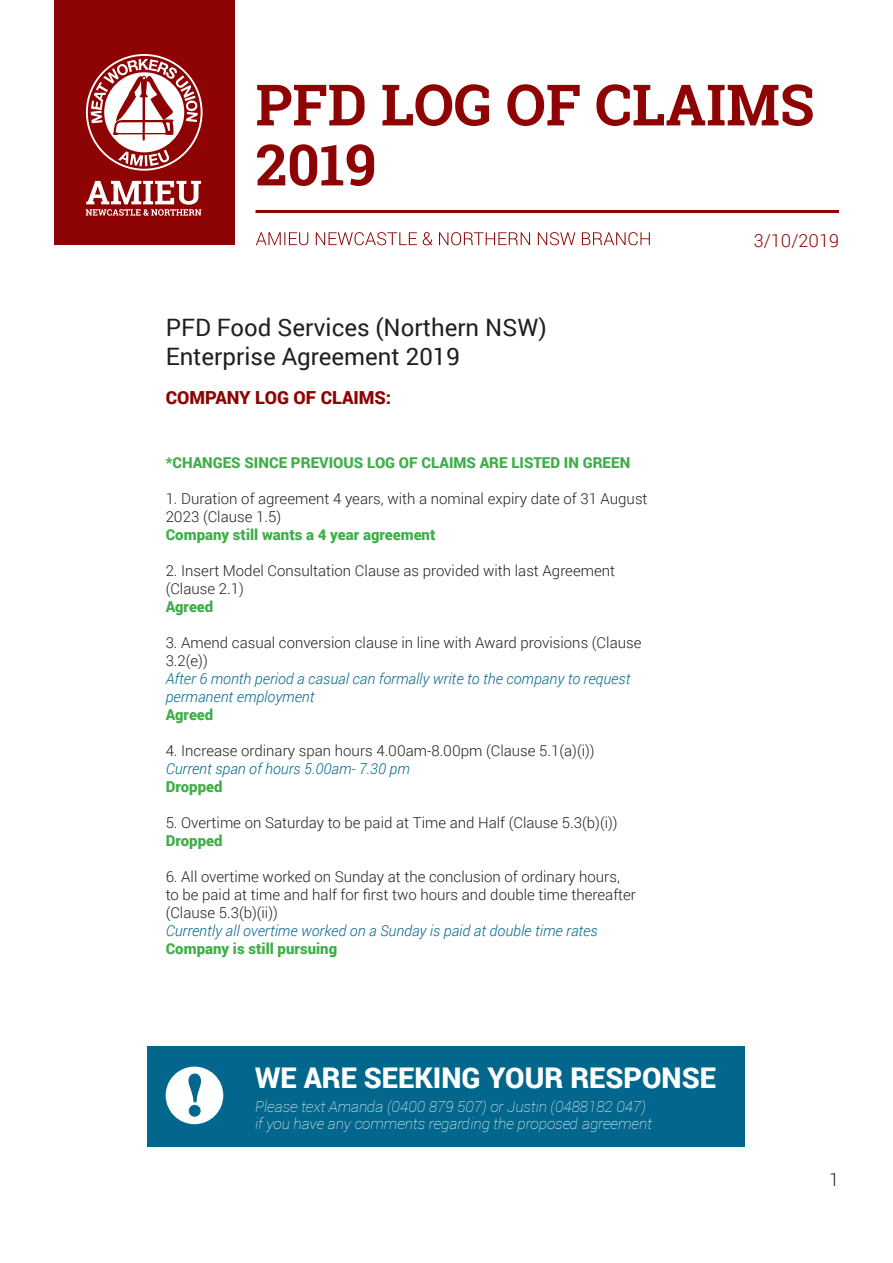
<style>
.page{position:relative;width:893px;height:1263px;background:#fff}
.page>*{position:absolute;margin:0;border:0;box-sizing:border-box;transform-origin:0 0}
.t1{font:62.25px "Stencil";color:#03678d}
.t2{font:700 57px/60px "Roboto Slab";color:#8e0303}
.t3{font:900 28.5px "Roboto";color:#fff}
.t4{font:24px/28.8px "Roboto";color:#231f20}
.t5{font:900 18px "Roboto";color:#8e0303}
.t6{font:300 18px "Roboto";color:#8e0303}
.t7{font:300 18px "Roboto";color:#231f20}
.t8{font:300 15px/18px "Roboto";color:#231f20}
.t9{font:italic 300 15px/18px "Roboto";color:#03678d}
.t10{font:900 15px "Roboto";color:#40ae49}
.t11{font:italic 100 15px "Roboto";color:#fff}
</style>
<div class="page">
<div style="left:54px;top:0;width:180px;height:244px;background:#8e0303"></div>
<svg style="left:86px;top:54px;width:117px;height:117px"></svg>
<svg style="left:86px;top:181px;width:115px;height:35px"></svg>
<svg style="left:256px;top:232px;width:394px;height:13px"></svg>
<hr style="left:256px;top:210px;width:583px;height:3px;background:#8e0303">
<div style="left:148px;top:1046px;width:597px;height:101px;background:#03678d"></div>
<div style="left:166px;top:1066px;width:57px;height:58px;background:#fff;border-radius:50%"></div>
<p class="t2" style="left:256px;top:74px;width:560px">PFD LOG OF CLAIMS<br>2019</p>
<p class="t4" style="left:166px;top:312px;width:383px">PFD Food Services (Northern NSW)<br>Enterprise Agreement 2019</p>
<p class="t5" style="left:166px;top:385px;width:227px">COMPANY LOG OF CLAIMS:</p>
<p class="t10" style="left:166px;top:452px;width:466px">*CHANGES SINCE PREVIOUS LOG OF CLAIMS ARE LISTED IN GREEN</p>
<p class="t8" style="left:166px;top:489px;width:483px">1. Duration of agreement 4 years, with a nominal expiry date of 31 August<br>2023 (Clause 1.5)</p>
<p class="t10" style="left:166px;top:524px;width:271px">Company still wants a 4 year agreement</p>
<p class="t8" style="left:166px;top:561px;width:451px">2. Insert Model Consultation Clause as provided with last Agreement (Clause 2.1)</p>
<p class="t10" style="left:166px;top:596px;width:49px">Agreed</p>
<p class="t8" style="left:166px;top:633px;width:477px">3. Amend casual conversion clause in line with Award provisions (Clause<br>3.2(e))</p>
<p class="t9" style="left:166px;top:669px;width:466px">After 6 month period a casual can formally write to the company to request permanent employment</p>
<p class="t10" style="left:166px;top:704px;width:49px">Agreed</p>
<p class="t8" style="left:166px;top:741px;width:430px">4. Increase ordinary span hours 4.00am-8.00pm (Clause 5.1(a)(i))</p>
<p class="t9" style="left:166px;top:759px;width:246px">Current span of hours 5.00am- 7.30 pm</p>
<p class="t10" style="left:166px;top:776px;width:58px">Dropped</p>
<p class="t8" style="left:166px;top:813px;width:453px">5. Overtime on Saturday to be paid at Time and Half (Clause 5.3(b)(i))</p>
<p class="t10" style="left:166px;top:830px;width:58px">Dropped</p>
<p class="t8" style="left:166px;top:867px;width:472px">6. All overtime worked on Sunday at the conclusion of ordinary hours, to be paid at time and half for first two hours and double time thereafter (Clause 5.3(b)(ii))</p>
<p class="t9" style="left:166px;top:921px;width:434px">Currently all overtime worked on a Sunday is paid at double time rates</p>
<p class="t10" style="left:166px;top:938px;width:173px">Company is still pursuing</p>
<p class="t6" style="left:754px;top:228px;width:87px">3/10/2019</p>
<p class="t1" style="left:184px;top:1059px;width:22px">!</p>
<p class="t3" style="left:255px;top:1058px;width:462px">WE ARE SEEKING YOUR RESPONSE</p>
<p class="t11" style="left:255px;top:1096px;width:392px">Please text Amanda (0400 879 507) or Justin (0488182 047)</p>
<p class="t11" style="left:255px;top:1113px;width:398px">if you have any comments regarding the proposed agreement</p>
<p class="t7" style="left:829px;top:1166px;width:11px">1</p>
</div>
